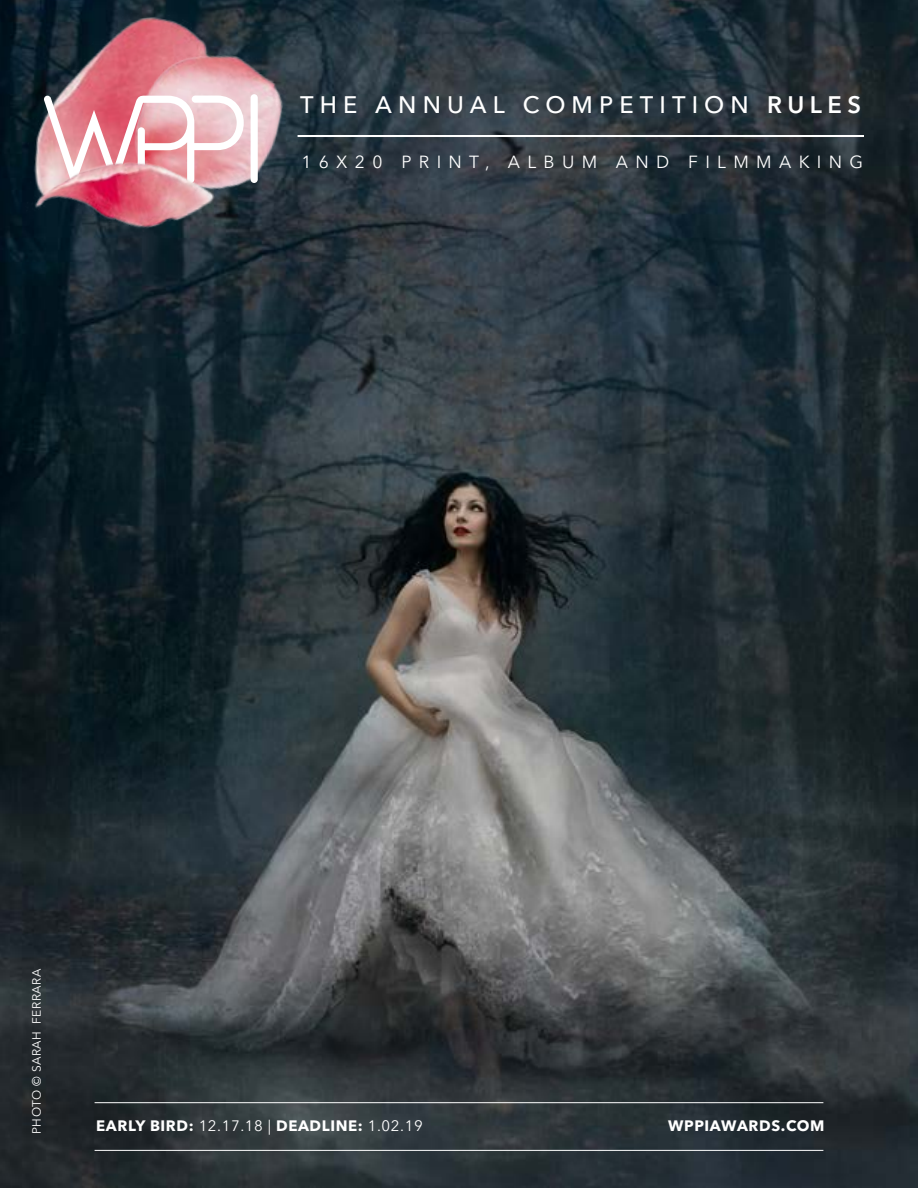
<style>
.page{position:relative;width:918px;height:1188px;background:#fff}
.page>*{position:absolute;margin:0;border:0;box-sizing:border-box;transform-origin:0 0}
.t1{font:500 23.7px "Avenir Next LT Pro";letter-spacing:.26em;color:#fff}
.t2{font:17.4px "Avenir Next LT Pro";letter-spacing:.42em;color:#fff}
.t3{font:700 15px "Avenir Next LT Pro";letter-spacing:.04em;color:#fff}
.t4{font:12px "Avenir Next LT Pro";letter-spacing:.04em;color:#fff}
.s1{font-weight:600}
.s2{font-weight:400}
</style>
<div class="page">
<img style="left:0;top:0;width:918px;height:1188px">
<hr style="left:95px;top:1102px;width:728px;height:1px;background:#fff">
<hr style="left:95px;top:1150px;width:728px;height:1px;background:#fff">
<hr style="left:298px;top:135px;width:566px;height:2px;background:#fff">
<img style="left:0;top:0;width:251px;height:220px">
<img style="left:108px;top:17px;width:233px;height:202px">
<svg style="left:44px;top:96px;width:200px;height:11px"></svg>
<div style="left:251px;top:94px;width:7px;height:89px;background:#fff;border-radius:4px"></div>
<img style="left:7px;top:107px;width:269px;height:127px">
<h1 class="t1" style="left:300px;top:91px;width:562px">THE ANNUAL COMPETITION <span class="s1">RULES</span></h1>
<p class="t2" style="left:301px;top:151px;width:563px">16X20 PRINT, ALBUM AND FILMMAKING</p>
<p class="t4" style="left:29px;top:1134px;width:167px;rotate:-90deg">Photo © Sarah FERRARA</p>
<p class="t3" style="left:96px;top:1116px;width:328px">EARLY BIRD: <span class="s2">12.17.18 |</span> DEADLINE: <span class="s2">1.02.19</span></p>
<p class="t3" style="left:668px;top:1117px;width:158px">WPPIAWARDS.COM</p>
</div>
